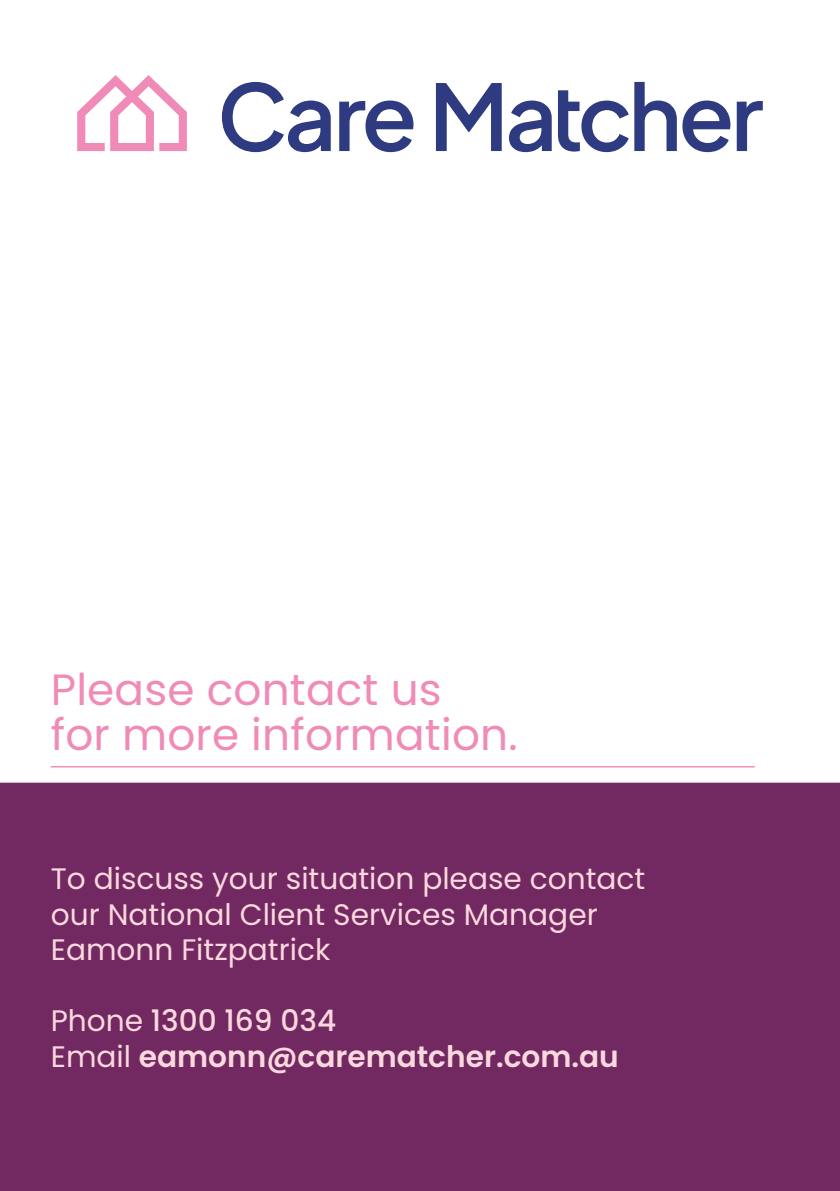
<style>
.page{position:relative;width:840px;height:1191px;background:#fff}
.page>*{position:absolute;margin:0;border:0;box-sizing:border-box;transform-origin:0 0}
.t1{font:43.6px/45px "Poppins";letter-spacing:.005em;color:#f08bb7}
.t2{font:29.6px/35.6px "Poppins";color:#fbd8dd}
.t3{font:600 29.6px/35.6px "Poppins";color:#fbd8dd}
.s1{font-weight:400}
.s2{font-weight:500}
</style>
<div class="page">
<div style="left:0;top:782px;width:839px;height:409px;background:#722861"></div>
<hr style="left:51px;top:766px;width:703px;height:1px;background:#f08bb7">
<svg style="left:77px;top:75px;width:110px;height:76px"></svg>
<svg style="left:222px;top:82px;width:108px;height:70px"></svg>
<svg style="left:339px;top:101px;width:74px;height:51px"></svg>
<svg style="left:435px;top:83px;width:66px;height:68px"></svg>
<svg style="left:509px;top:101px;width:42px;height:51px"></svg>
<svg style="left:634px;top:82px;width:42px;height:69px"></svg>
<svg style="left:682px;top:101px;width:48px;height:51px"></svg>
<svg style="left:736px;top:101px;width:26px;height:50px"></svg>
<svg style="left:558px;top:90px;width:70px;height:62px"></svg>
<h1 class="t1" style="left:51px;top:667px;width:468px">Please contact us<br>for more information.</h1>
<p class="t2" style="left:51px;top:861px;width:595px">To discuss your situation please contact our National Client Services Manager<br>Eamonn Fitzpatrick</p>
<p class="t3" style="left:51px;top:1003px;width:569px"><span class="s1">Phone</span> <span class="s2">1300 169 034<br></span><span class="s1">Email</span> eamonn@carematcher.com.au</p>
</div>
